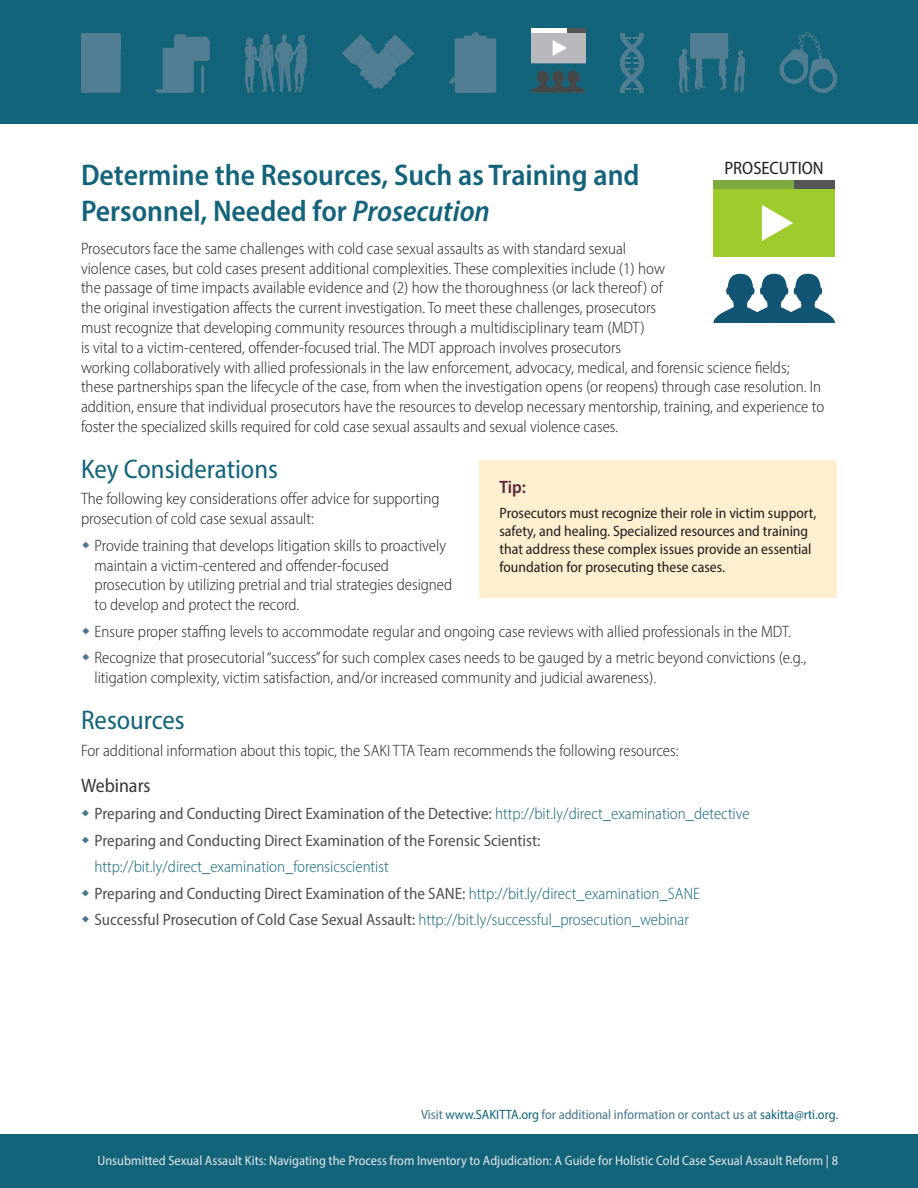
<style>
.page{position:relative;width:918px;height:1188px;background:#fff}
.page>*{position:absolute;margin:0;border:0;box-sizing:border-box;transform-origin:0 0}
.t1{font:600 semi-condensed 30px/36px "Myriad Pro";color:#13647a}
.t2{font:semi-condensed 27px "Myriad Pro";color:#13647a}
.t3{font:semi-condensed 19.5px "Myriad Pro";color:#373837}
.t4{font:semi-condensed 18px "Myriad Pro";color:#231f20}
.t5{font:600 semi-condensed 18px "Myriad Pro";color:#5b273c}
.t6{font:300 semi-condensed 16.5px/19.8px "Myriad Pro";color:#231f20}
.t7{font:semi-condensed 16.5px/26.5px "Myriad Pro";color:#525151}
.t8{font:semi-condensed 15px/18px "Myriad Pro";color:#231f20}
.t9{font:semi-condensed 13.5px "Myriad Pro";color:#e2e6ea}
.t10{font:semi-condensed 13.5px "Myriad Pro";color:#46788d}
.s1{font-style:italic}
.s2{font-weight:300;color:#13647a}
.s3{color:#13647a}
</style>
<div class="page">
<div style="left:0;top:1134px;width:918px;height:54px;background:#13647a"></div>
<div style="left:0;top:0;width:918px;height:124px;background:#13647a"></div>
<svg style="left:244px;top:34px;width:63px;height:59px"></svg>
<svg style="left:342px;top:34px;width:72px;height:54px"></svg>
<div style="left:455px;top:38px;width:41px;height:55px;background:#517e92;border-radius:2px"></div>
<svg style="left:449px;top:32px;width:40px;height:54px"></svg>
<div style="left:531px;top:33px;width:54px;height:31px;background:#517e92"></div>
<div style="left:81px;top:33px;width:40px;height:60px;background:#517e92"></div>
<hr style="left:81px;top:53px;width:40px;height:1px;background:#517e92">
<svg style="left:620px;top:33px;width:24px;height:60px"></svg>
<svg style="left:679px;top:33px;width:66px;height:60px"></svg>
<svg style="left:779px;top:32px;width:58px;height:61px"></svg>
<svg style="left:155px;top:34px;width:55px;height:59px"></svg>
<div style="left:479px;top:460px;width:358px;height:137px;background:#feefd0"></div>
<div style="left:713px;top:189px;width:122px;height:68px;background:#9ecc2c"></div>
<svg style="left:713px;top:274px;width:122px;height:49px"></svg>
<svg style="left:762px;top:205px;width:31px;height:36px"></svg>
<div style="left:531px;top:33px;width:54px;height:30px;background:#b8b9bc"></div>
<svg style="left:531px;top:71px;width:54px;height:22px"></svg>
<svg style="left:553px;top:40px;width:13px;height:16px"></svg>
<div style="left:531px;top:28px;width:18px;height:5px;background:#fff"></div>
<div style="left:713px;top:180px;width:41px;height:9px;background:#7daa40"></div>
<div style="left:549px;top:28px;width:18px;height:5px;background:#fff"></div>
<div style="left:754px;top:180px;width:40px;height:9px;background:#7daa40"></div>
<div style="left:567px;top:28px;width:18px;height:5px;background:#545555"></div>
<div style="left:794px;top:180px;width:41px;height:9px;background:#545555"></div>
<p class="t4" style="left:724px;top:157px;width:101px">PROSECUTION</p>
<h2 class="t1" style="left:81px;top:156px;width:560px">Determine the Resources, Such as Training and<br>Personnel, Needed for <span class="s1">Prosecution</span></h2>
<p class="t6" style="left:81px;top:238px;width:745px">Prosecutors face the same challenges with cold case sexual assaults as with standard sexual<br>violence cases, but cold cases present additional complexities. These complexities include (1) how<br>the passage of time impacts available evidence and (2) how the thoroughness (or lack thereof) of<br>the original investigation affects the current investigation. To meet these challenges, prosecutors<br>must recognize that developing community resources through a multidisciplinary team (MDT)<br>is vital to a victim-centered, offender-focused trial. The MDT approach involves prosecutors<br>working collaboratively with allied professionals in the law enforcement, advocacy, medical, and forensic science fields; these partnerships span the lifecycle of the case, from when the investigation opens (or reopens) through case resolution. In addition, ensure that individual prosecutors have the resources to develop necessary mentorship, training, and experience to foster the specialized skills required for cold case sexual assaults and sexual violence cases.</p>
<h3 class="t2" style="left:81px;top:452px;width:199px">Key Considerations</h3>
<p class="t6" style="left:81px;top:489px;width:360px">The following key considerations offer advice for supporting prosecution of cold case sexual assault:</p>
<p class="t6" style="left:94px;top:535px;width:359px">Provide training that develops litigation skills to proactively maintain a victim-centered and offender-focused prosecution by utilizing pretrial and trial strategies designed to develop and protect the record.</p>
<p class="t6" style="left:94px;top:621px;width:698px">Ensure proper staffing levels to accommodate regular and ongoing case reviews with allied professionals in the MDT.</p>
<p class="t6" style="left:94px;top:648px;width:713px">Recognize that prosecutorial “success” for such complex cases needs to be gauged by a metric beyond convictions (e.g., litigation complexity, victim satisfaction, and/or increased community and judicial awareness).</p>
<h3 class="t2" style="left:81px;top:703px;width:105px">Resources</h3>
<p class="t6" style="left:81px;top:740px;width:599px">For additional information about this topic, the SAKI TTA Team recommends the following resources:</p>
<h4 class="t3" style="left:81px;top:774px;width:71px">Webinars</h4>
<p class="t7" style="left:94px;top:800px;width:657px">Preparing and Conducting Direct Examination of the Detective: <span class="s2">http://bit.ly/direct_examination_detective</span></p>
<p class="t7" style="left:94px;top:827px;width:448px">Preparing and Conducting Direct Examination of the Forensic Scientist: <span class="s2">http://bit.ly/direct_examination_forensicscientist</span></p>
<p class="t7" style="left:94px;top:880px;width:607px">Preparing and Conducting Direct Examination of the SANE: <span class="s2">http://bit.ly/direct_examination_SANE</span></p>
<p class="t7" style="left:94px;top:906px;width:596px">Successful Prosecution of Cold Case Sexual Assault: <span class="s2">http://bit.ly/successful_prosecution_webinar</span></p>
<h4 class="t5" style="left:500px;top:476px;width:28px">Tip:</h4>
<p class="t8" style="left:500px;top:504px;width:318px">Prosecutors must recognize their role in victim support, safety, and healing. Specialized resources and training that address these complex issues provide an essential foundation for prosecuting these cases.</p>
<p class="t10" style="left:421px;top:1106px;width:418px">Visit <span class="s3">www.SAKITTA.org</span> for additional information or contact us at <span class="s3">sakitta@rti.org</span>.</p>
<p class="t9" style="left:97px;top:1152px;width:742px">Unsubmitted Sexual Assault Kits: Navigating the Process from Inventory to Adjudication: A Guide for Holistic Cold Case Sexual Assault Reform | 8</p>
</div>
